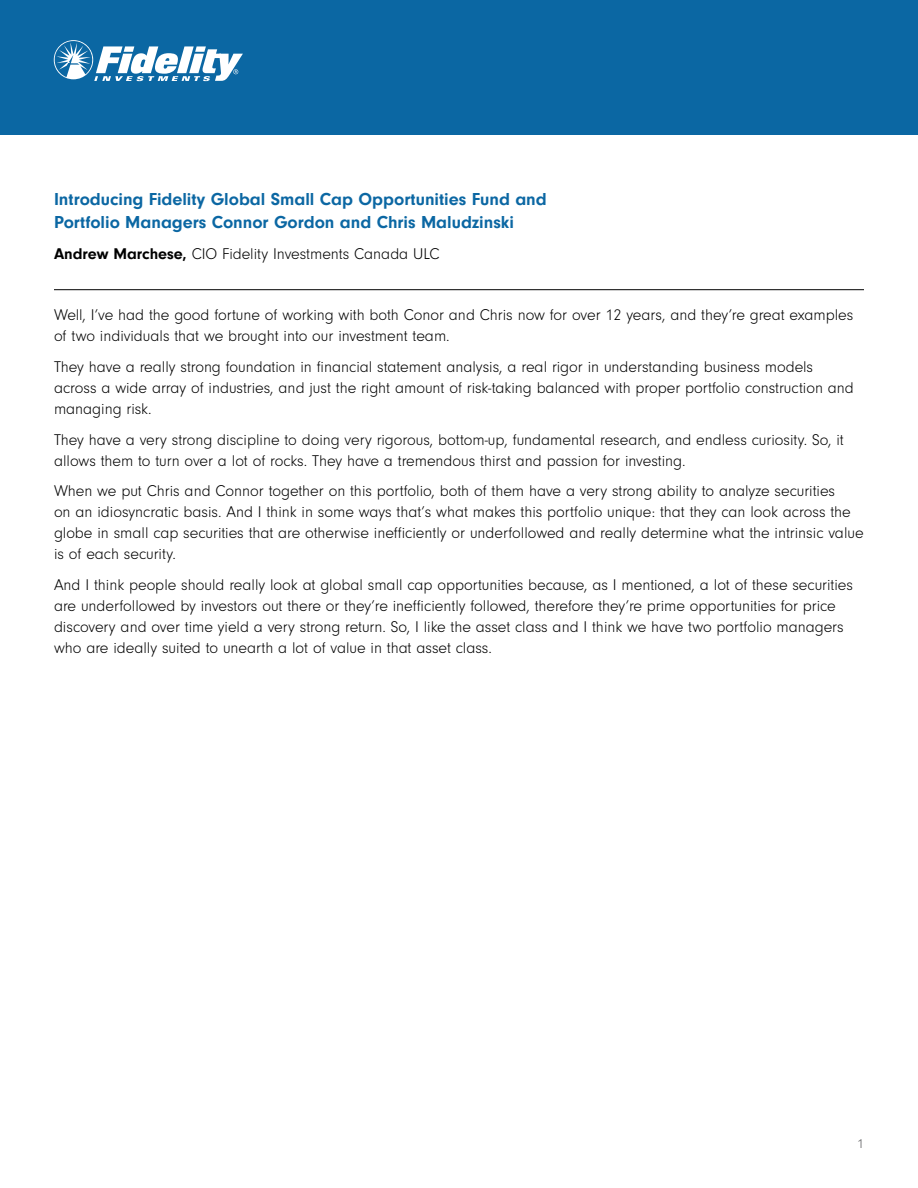
<style>
.page{position:relative;width:918px;height:1188px;background:#fff}
.page>*{position:absolute;margin:0;border:0;box-sizing:border-box;transform-origin:0 0}
.t1{font:700 18px/22.5px "Neuzeit Gro";color:#0b67a3}
.t2{font:300 16.2px/21px "Neuzeit Gro";color:#000}
.t3{font:300 13.5px "Neuzeit Gro";color:#58595b}
.s1{font-weight:700}
</style>
<div class="page">
<div style="left:0;top:0;width:918px;height:135px;background:#0b67a3"></div>
<svg style="left:54px;top:40px;width:189px;height:41px"></svg>
<hr style="left:54px;top:289px;width:810px;height:1px;background:#000">
<p class="t1" style="left:54px;top:188px;width:494px">Introducing Fidelity Global Small Cap Opportunities Fund and<br>Portfolio Managers Connor Gordon and Chris Maludzinski</p>
<p class="t2" style="left:54px;top:243px;width:387px"><span class="s1">Andrew Marchese,</span> CIO Fidelity Investments Canada ULC</p>
<p class="t2" style="left:54px;top:305px;width:801px">Well, I’ve had the good fortune of working with both Conor and Chris now for over 12 years, and they’re great examples of two individuals that we brought into our investment team.</p>
<p class="t2" style="left:54px;top:356px;width:801px">They have a really strong foundation in financial statement analysis, a real rigor in understanding business models across a wide array of industries, and just the right amount of risk-taking balanced with proper portfolio construction and managing risk.</p>
<p class="t2" style="left:54px;top:429px;width:791px">They have a very strong discipline to doing very rigorous, bottom-up, fundamental research, and endless curiosity. So, it allows them to turn over a lot of rocks. They have a tremendous thirst and passion for investing.</p>
<p class="t2" style="left:54px;top:481px;width:811px">When we put Chris and Connor together on this portfolio, both of them have a very strong ability to analyze securities<br>on an idiosyncratic basis. And I think in some ways that’s what makes this portfolio unique: that they can look across the globe in small cap securities that are otherwise inefficiently or underfollowed and really determine what the intrinsic value is of each security.</p>
<p class="t2" style="left:54px;top:575px;width:800px">And I think people should really look at global small cap opportunities because, as I mentioned, a lot of these securities are underfollowed by investors out there or they’re inefficiently followed, therefore they’re prime opportunities for price discovery and over time yield a very strong return. So, I like the asset class and I think we have two portfolio managers who are ideally suited to unearth a lot of value in that asset class.</p>
<p class="t3" style="left:857px;top:1137px;width:8px">1</p>
</div>
